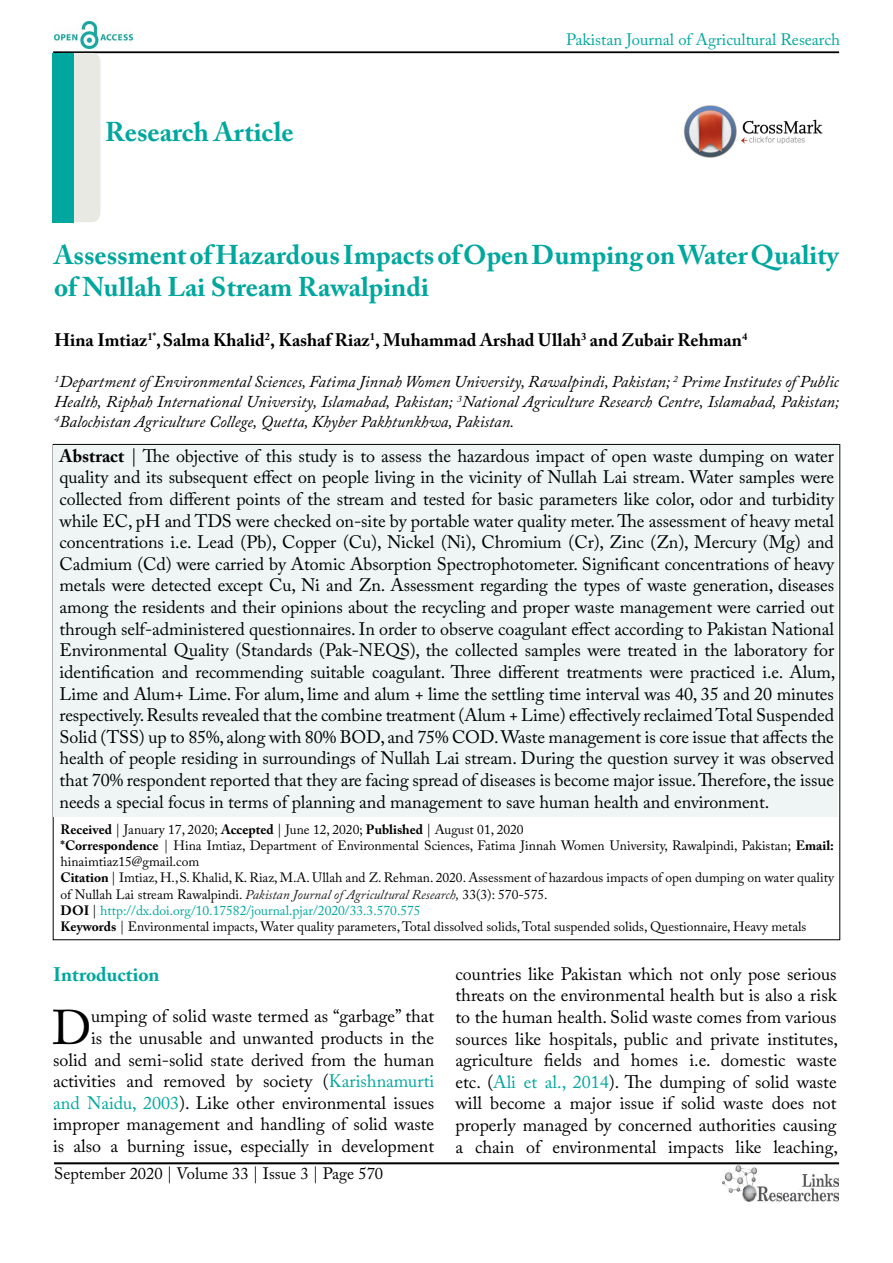
<style>
.page{position:relative;width:893px;height:1263px;background:#fff}
.page>*{position:absolute;margin:0;border:0;box-sizing:border-box;transform-origin:0 0}
.t1{font:48.45px "Adobe Caslon Pro";color:#000}
.t2{font:700 27px/32.4px "Adobe Caslon Pro";color:#00a79e}
.t3{font:700 19.5px "Adobe Caslon Pro";color:#00a79e}
.t4{font:18px/21.6px "Adobe Caslon Pro";color:#000;text-align:justify}
.t5{font:700 18px "Adobe Caslon Pro";color:#000}
.t6{font:italic 16.5px/19.8px "Adobe Caslon Pro";color:#000;text-align:justify}
.t7{font:16.5px "Adobe Caslon Pro";color:#000}
.t8{font:16.5px "Adobe Caslon Pro";color:#00a79e}
.t9{font:13.5px/16.2px "Adobe Caslon Pro";color:#000}
.s1{font-weight:700}
.s2{font-style:italic;color:#222}
.s3{font-style:italic}
.s4{color:#00a79e}
</style>
<div class="page">
<hr style="left:53px;top:51px;width:786px;height:2px;background:#000">
<hr style="left:54px;top:1162px;width:785px;height:2px;background:#000">
<img style="left:722px;top:1166px;width:117px;height:36px">
<img style="left:54px;top:22px;width:78px;height:27px">
<div style="left:54px;top:53px;width:46px;height:169px;background:#e9e9e4;border-radius:9px"></div>
<div style="left:53px;top:53px;width:21px;height:169px;background:#00a79e"></div>
<div style="left:54px;top:445px;width:784px;height:372px;background:#eef5f4"></div>
<img style="left:684px;top:105px;width:139px;height:53px">
<h2 class="t2" style="left:105px;top:116px;width:190px">Research Article</h2>
<p class="t8" style="left:566px;top:30px;width:276px">Pakistan Journal of Agricultural Research</p>
<h2 class="t2" style="left:54px;top:238px;width:786px">Assessment of Hazardous Impacts of Open Dumping on Water Quality of Nullah Lai Stream Rawalpindi</h2>
<p class="t5" style="left:55px;top:329px;width:694px">Hina Imtiaz<sup>1*</sup>,Salma Khalid<sup>2</sup>, Kashaf Riaz<sup>1</sup>, Muhammad Arshad Ullah<sup>3</sup> and Zubair Rehman<sup>4</sup></p>
<p class="t6" style="left:55px;top:372px;width:786px"><sup>1</sup>Department of Environmental Sciences, Fatima Jinnah Women University, Rawalpindi, Pakistan; <sup>2</sup> Prime Institutes of Public Health, Riphah International University, Islamabad, Pakistan; <sup>3</sup>National Agriculture Research Centre, Islamabad, Pakistan; <sup>4</sup>Balochistan Agriculture College, Quetta, Khyber Pakhtunkhwa, Pakistan.</p>
<p class="t4" style="left:60px;top:445px;width:777px"><span class="s1">Abstract</span> | The objective of this study is to assess the hazardous impact of open waste dumping on water quality and its subsequent effect on people living in the vicinity of Nullah Lai stream. Water samples were collected from different points of the stream and tested for basic parameters like color, odor and turbidity while EC, pH and TDS were checked on-site by portable water quality meter. The assessment of heavy metal concentrations i.e. Lead (Pb), Copper (Cu), Nickel (Ni), Chromium (Cr), Zinc (Zn), Mercury (Mg) and Cadmium (Cd) were carried by Atomic Absorption Spectrophotometer. Significant concentrations of heavy metals were detected except Cu, Ni and Zn. Assessment regarding the types of waste generation, diseases among the residents and their opinions about the recycling and proper waste management were carried out through self-administered questionnaires. In order to observe coagulant effect according to Pakistan National Environmental Quality (Standards (Pak-NEQS), the collected samples were treated in the laboratory for identification and recommending suitable coagulant. Three different treatments were practiced i.e. Alum, Lime and Alum+ Lime. For alum, lime and alum + lime the settling time interval was 40, 35 and 20 minutes respectively. Results revealed that the combine treatment (Alum + Lime) effectively reclaimed Total Suspended Solid (TSS) up to 85%, along with 80% BOD, and 75% COD. Waste management is core issue that affects the health of people residing in surroundings of Nullah Lai stream. During the question survey it was observed that 70% respondent reported that they are facing spread of diseases is become major issue. Therefore, the issue needs a special focus in terms of planning and management to save human health and environment.</p>
<p class="t9" style="left:61px;top:821px;width:775px"><span class="s1">Received</span> | January 17, 2020; <span class="s1">Accepted</span> | June 12, 2020; <span class="s1">Published</span> | August 01, 2020<br><span class="s1">*Correspondence</span> | Hina Imtiaz, Department of Environmental Sciences, Fatima Jinnah Women University, Rawalpindi, Pakistan; <span class="s1">Email: </span>hinaimtiaz15@gmail.com<br><span class="s1">Citation</span> | Imtiaz, H.,S. Khalid, K. Riaz, M.A. Ullah and Z. Rehman. 2020. Assessment of hazardous impacts of open dumping on water quality of Nullah Lai stream Rawalpindi. <span class="s2">Pakistan Journal of Agricultural Research</span><span class="s3">,</span> 33(3): 570-575.<br><span class="s1">DOI</span> | <span class="s4">http://dx.doi.org/10.17582/journal.pjar/2020/33.3.570.575<br></span><span class="s1">Keywords</span> | Environmental impacts, Water quality parameters, Total dissolved solids, Total suspended solids, Questionnaire, Heavy metals</p>
<p class="t3" style="left:53px;top:963px;width:108px">Introduction</p>
<h1 class="t1" style="left:52px;top:999px;width:41px">D</h1>
<p class="t4" style="left:53px;top:1005px;width:383px;text-align:right">umping of solid waste termed as “garbage” that<br>is the unusable and unwanted products in the solid and semi-solid state derived from the human activities and removed by society (<span class="s4">Karishnamurti and Naidu, 2003</span>). Like other environmental issues improper management and handling of solid waste is also a burning issue, especially in development</p>
<p class="t7" style="left:54px;top:1164px;width:331px">September 2020 | Volume 33 | Issue 3 | Page 570</p>
<p class="t4" style="left:456px;top:963px;width:384px">countries like Pakistan which not only pose serious threats on the environmental health but is also a risk to the human health. Solid waste comes from various sources like hospitals, public and private institutes, agriculture fields and homes i.e. domestic waste etc. (<span class="s4">Ali et al., 2014</span>). The dumping of solid waste will become a major issue if solid waste does not properly managed by concerned authorities causing a chain of environmental impacts like leaching,</p>
</div>
